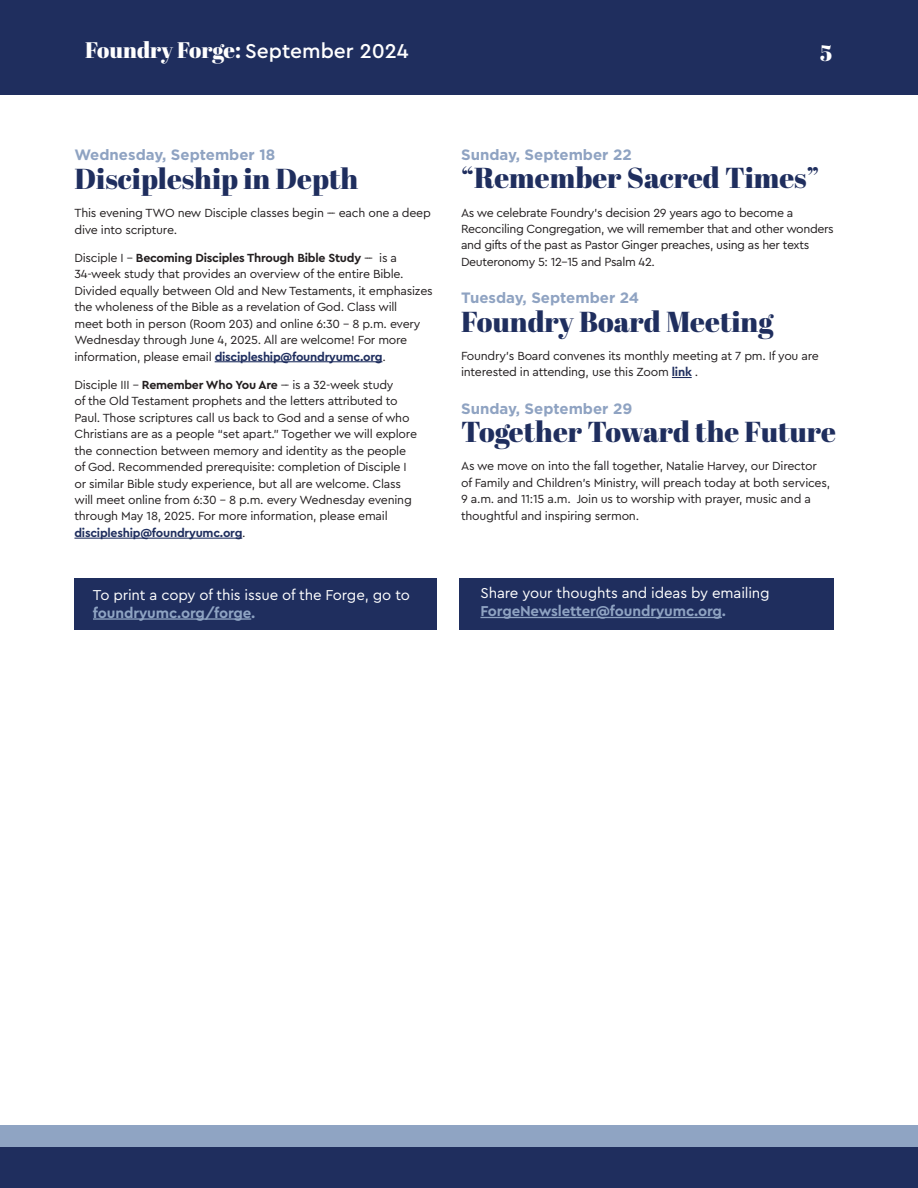
<style>
.page{position:relative;width:918px;height:1188px;background:#fff}
.page>*{position:absolute;margin:0;border:0;box-sizing:border-box;transform-origin:0 0}
.t1{font:28.8px "Abril Fatface";color:#1f2e5e}
.t2{font:22.5px "Abril Fatface";letter-spacing:-.005em;color:#fff}
.t3{font:700 15px "Gotham";color:#8fa3c2}
.t4{font:15px "Cera Pro";letter-spacing:-.01em;color:#fff}
.t5{font:700 15px "Cera Pro";letter-spacing:-.01em;color:#8fa3c2}
.t6{font:700 15px "Cera Pro";letter-spacing:-.01em;color:#8fa4c3}
.t7{font:12.3px/16.5px "Cera Pro";letter-spacing:-.02em;color:#231f20}
.s1{font-family:"Cera Pro";font-weight:500;font-size:21px}
.s2{font-weight:700}
.s3{font-weight:700;color:#1f2e5e}
</style>
<div class="page">
<div style="left:0;top:0;width:918px;height:95px;background:#1f2e5e"></div>
<div style="left:0;top:1136px;width:918px;height:52px;background:#1f2e5e"></div>
<div style="left:0;top:1125px;width:918px;height:22px;background:#8fa4c3"></div>
<div style="left:74px;top:578px;width:363px;height:52px;background:#1f2e5e"></div>
<hr style="left:93px;top:618px;width:158px;height:2px;background:#8fa4c3">
<div style="left:460px;top:578px;width:374px;height:52px;background:#1f2e5e"></div>
<hr style="left:480px;top:617px;width:242px;height:1px;background:#8fa3c2">
<hr style="left:215px;top:361px;width:167px;height:1px;background:#1f2e5e">
<hr style="left:74px;top:538px;width:168px;height:1px;background:#1f2e5e">
<svg style="left:672px;top:377px;width:20px;height:1px"></svg>
<h2 class="t2" style="left:85px;top:34px;width:325px">Foundry Forge: <span class="s1">September 2024</span></h2>
<h2 class="t2" style="left:820px;top:38px;width:14px">5</h2>
<p class="t3" style="left:74px;top:145px;width:202px">Wednesday, September 18</p>
<p class="t1" style="left:74px;top:158px;width:285px">Discipleship in Depth</p>
<p class="t7" style="left:74px;top:204px;width:358px">This evening TWO new Disciple classes begin --- each one a deep dive into scripture.</p>
<p class="t7" style="left:74px;top:249px;width:360px">Disciple I – <span class="s2">Becoming Disciples Through Bible Study</span> --- is a 34-week study that provides an overview of the entire Bible.<br>Divided equally between Old and New Testaments, it emphasizes the wholeness of the Bible as a revelation of God. Class will<br>meet both in person (Room 203) and online 6:30 - 8 p.m. every Wednesday through June 4, 2025. All are welcome! For more information, please email <span class="s3">discipleship@foundryumc.org</span>.</p>
<p class="t7" style="left:74px;top:376px;width:344px">Disciple III – <span class="s2">Remember Who You Are</span> –- is a 32-week study<br>of the Old Testament prophets and the letters attributed to Paul. Those scriptures call us back to God and a sense of who Christians are as a people “set apart.” Together we will explore the connection between memory and identity as the people of God. Recommended prerequisite: completion of Disciple I or similar Bible study experience, but all are welcome. Class will meet online from 6:30 - 8 p.m. every Wednesday evening through May 18, 2025. For more information, please email <span class="s3">discipleship@foundryumc.org</span>.</p>
<p class="t4" style="left:93px;top:585px;width:318px">To print a copy of this issue of the Forge, go to</p>
<p class="t6" style="left:93px;top:603px;width:164px">foundryumc.org/forge.</p>
<p class="t3" style="left:461px;top:145px;width:172px">Sunday, September 22</p>
<p class="t1" style="left:461px;top:158px;width:360px">“Remember Sacred Times”</p>
<p class="t7" style="left:461px;top:204px;width:374px">As we celebrate Foundry’s decision 29 years ago to become a Reconciling Congregation, we will remember that and other wonders and gifts of the past as Pastor Ginger preaches, using as her texts Deuteronomy 5: 12-15 and Psalm 42.</p>
<p class="t3" style="left:461px;top:288px;width:180px">Tuesday, September 24</p>
<p class="t1" style="left:461px;top:301px;width:314px">Foundry Board Meeting</p>
<p class="t7" style="left:461px;top:347px;width:359px">Foundry’s Board convenes its monthly meeting at 7 pm. If you are interested in attending, use this Zoom <span class="s3">link</span> .</p>
<p class="t3" style="left:461px;top:398px;width:173px">Sunday, September 29</p>
<p class="t1" style="left:461px;top:411px;width:376px">Together Toward the Future</p>
<p class="t7" style="left:461px;top:457px;width:371px">As we move on into the fall together, Natalie Harvey, our Director of Family and Children’s Ministry, will preach today at both services, 9 a.m. and 11:15 a.m. Join us to worship with prayer, music and a thoughtful and inspiring sermon.</p>
<p class="t4" style="left:480px;top:583px;width:291px">Share your thoughts and ideas by emailing</p>
<p class="t5" style="left:480px;top:601px;width:247px">ForgeNewsletter@foundryumc.org.</p>
</div>
